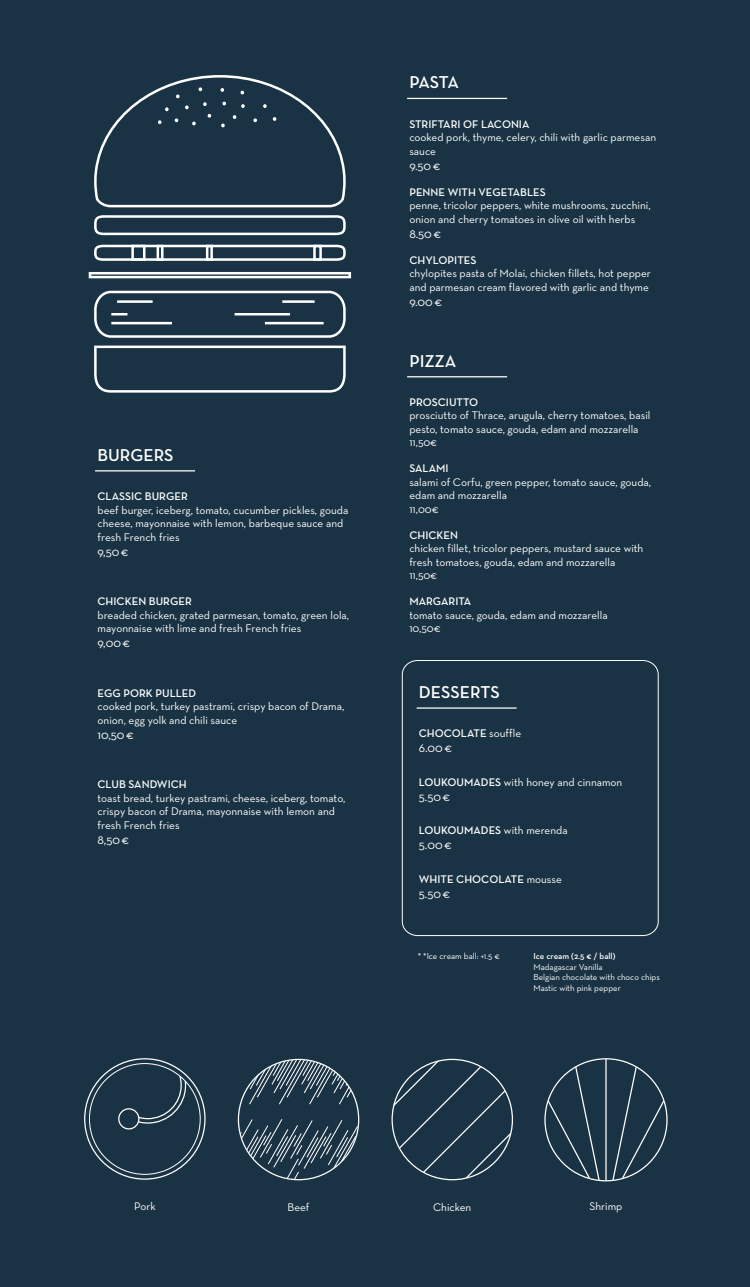
<style>
.page{position:relative;width:750px;height:1287px;background:#1a3344}
.page>*{position:absolute;margin:0;border:0;box-sizing:border-box;transform-origin:0 0}
.t1{font:600 17.5px "Neutraface Text Greek";color:#fff}
.t2{font:12.5px "Neutraface Text Greek";letter-spacing:-.005em;color:#fff}
.t3{font:11.25px/13.5px "Neutraface Text Greek";color:#fff}
.t4{font:600 11.25px "Neutraface Text Greek";color:#fff}
.t5{font:8.75px/10.5px "Neutraface Text Greek";color:#fff}
.t6{font:600 8.75px "Neutraface Text Greek";letter-spacing:-.005em;color:#fff}
.s1{font-weight:400}
.s2{font-weight:600}
</style>
<div class="page">
<hr style="left:407px;top:98px;width:100px;height:1px;background:#fff">
<hr style="left:407px;top:376px;width:100px;height:1px;background:#fff">
<hr style="left:417px;top:707px;width:100px;height:1px;background:#fff">
<div style="left:402px;top:660px;width:257px;height:276px;border:1px solid #fff;border-radius:15px"></div>
<div style="left:89px;top:272px;width:262px;height:6px;border:2px solid #fff"></div>
<svg style="left:94px;top:244px;width:252px;height:17px"></svg>
<div style="left:131px;top:245px;width:14px;height:16px;border:2px solid #fff"></div>
<div style="left:157px;top:245px;width:7px;height:16px;border:2px solid #fff"></div>
<div style="left:206px;top:245px;width:7px;height:16px;border:2px solid #fff"></div>
<div style="left:313px;top:245px;width:9px;height:16px;border:2px solid #fff"></div>
<svg style="left:94px;top:75px;width:252px;height:161px"></svg>
<svg style="left:94px;top:290px;width:252px;height:103px"></svg>
<hr style="left:111px;top:322px;width:61px;height:2px;background:#fff">
<div style="left:118px;top:1108px;width:21px;height:21px;border:1px solid #fff;border-radius:50%"></div>
<svg style="left:137px;top:1074px;width:50px;height:50px"></svg>
<svg style="left:392px;top:1059px;width:120px;height:120px"></svg>
<svg style="left:238px;top:1118px;width:120px;height:61px"></svg>
<svg style="left:243px;top:1059px;width:115px;height:46px"></svg>
<svg style="left:545px;top:1059px;width:57px;height:121px"></svg>
<hr style="left:605px;top:1059px;width:2px;height:121px;background:#fff">
<svg style="left:610px;top:1059px;width:57px;height:121px"></svg>
<hr style="left:95px;top:470px;width:100px;height:1px;background:#fff">
<h1 class="t1" style="left:98px;top:444px;width:78px">BURGERS</h1>
<p class="t4" style="left:98px;top:490px;width:92px">CLASSIC BURGER</p>
<p class="t3" style="left:98px;top:503px;width:252px">beef burger, iceberg, tomato, cucumber pickles, gouda cheese, mayonnaise with lemon, barbeque sauce and fresh French fries</p>
<p class="t2" style="left:98px;top:544px;width:33px">9,50€</p>
<p class="t4" style="left:98px;top:595px;width:96px">CHICKEN BURGER</p>
<p class="t3" style="left:98px;top:608px;width:253px">breaded chicken, grated parmesan, tomato, green lola, mayonnaise with lime and fresh French fries</p>
<p class="t2" style="left:98px;top:635px;width:34px">9,00€</p>
<p class="t4" style="left:98px;top:686px;width:100px">EGG PORK PULLED</p>
<p class="t3" style="left:98px;top:699px;width:248px">cooked pork, turkey pastrami, crispy bacon of Drama, onion, egg yolk and chili sauce</p>
<p class="t2" style="left:98px;top:727px;width:38px">10,50€</p>
<p class="t4" style="left:98px;top:778px;width:91px">CLUB SANDWICH</p>
<p class="t3" style="left:98px;top:791px;width:249px">toast bread, turkey pastrami, cheese, iceberg, tomato, crispy bacon of Drama, mayonnaise with lemon and fresh French fries</p>
<p class="t2" style="left:98px;top:832px;width:33px">8,50€</p>
<h1 class="t1" style="left:409px;top:72px;width:51px">PASTA</h1>
<p class="t4" style="left:409px;top:117px;width:122px">STRIFTARI OF LACONIA</p>
<p class="t3" style="left:409px;top:130px;width:248px">cooked pork, thyme, celery, chili with garlic parmesan sauce</p>
<p class="t2" style="left:409px;top:158px;width:33px">9.50€</p>
<p class="t4" style="left:409px;top:185px;width:138px">PENNE WITH VEGETABLES</p>
<p class="t3" style="left:409px;top:198px;width:243px">penne, tricolor peppers, white mushrooms, zucchini, onion and cherry tomatoes in olive oil with herbs</p>
<p class="t2" style="left:409px;top:226px;width:33px">8.50€</p>
<p class="t4" style="left:409px;top:253px;width:69px">CHYLOPITES</p>
<p class="t3" style="left:409px;top:266px;width:243px">chylopites pasta of Molai, chicken fillets, hot pepper and parmesan cream flavored with garlic and thyme</p>
<p class="t2" style="left:409px;top:294px;width:34px">9.00€</p>
<h1 class="t1" style="left:409px;top:350px;width:48px">PIZZA</h1>
<p class="t4" style="left:409px;top:395px;width:70px">PROSCIUTTO</p>
<p class="t3" style="left:409px;top:409px;width:243px">prosciutto of Thrace, arugula, cherry tomatoes, basil pesto, tomato sauce, gouda, edam and mozzarella<br>11,50€</p>
<p class="t4" style="left:409px;top:462px;width:41px">SALAMI</p>
<p class="t3" style="left:409px;top:475px;width:243px">salami of Corfu, green pepper, tomato sauce, gouda, edam and mozzarella<br>11,00€</p>
<p class="t4" style="left:409px;top:528px;width:50px">CHICKEN</p>
<p class="t3" style="left:409px;top:542px;width:236px">chicken fillet, tricolor peppers, mustard sauce with fresh tomatoes, gouda, edam and mozzarella<br>11,50€</p>
<p class="t4" style="left:409px;top:595px;width:63px">MARGARITA</p>
<p class="t3" style="left:409px;top:608px;width:200px">tomato sauce, gouda, edam and mozzarella<br>10,50€</p>
<h1 class="t1" style="left:419px;top:681px;width:82px">DESSERTS</h1>
<p class="t4" style="left:419px;top:726px;width:104px">CHOCOLATE <span class="s1">souffle</span></p>
<p class="t2" style="left:419px;top:740px;width:35px">6.00€</p>
<p class="t3" style="left:419px;top:775px;width:205px"><span class="s2">LOUKOUMADES</span> with honey and cinnamon</p>
<p class="t2" style="left:419px;top:789px;width:33px">5.50€</p>
<p class="t4" style="left:419px;top:823px;width:150px">LOUKOUMADES <span class="s1">with merenda</span></p>
<p class="t2" style="left:419px;top:837px;width:35px">5.00€</p>
<p class="t4" style="left:419px;top:872px;width:145px">WHITE CHOCOLATE <span class="s1">mousse</span></p>
<p class="t2" style="left:419px;top:886px;width:33px">5.50€</p>
<p class="t5" style="left:418px;top:951px;width:84px">* *Ice cream ball: +1.5 €</p>
<p class="t6" style="left:533px;top:951px;width:84px">Ice cream (2.5 € / ball)</p>
<p class="t5" style="left:533px;top:961px;width:128px">Madagascar Vanilla<br>Belgian chocolate with choco chips<br>Mastic with pink pepper</p>
<p class="t3" style="left:134px;top:1199px;width:23px">Pork</p>
<p class="t3" style="left:288px;top:1200px;width:23px">Beef</p>
<p class="t3" style="left:433px;top:1200px;width:40px">Chicken</p>
<p class="t3" style="left:590px;top:1199px;width:35px">Shrimp</p>
</div>
